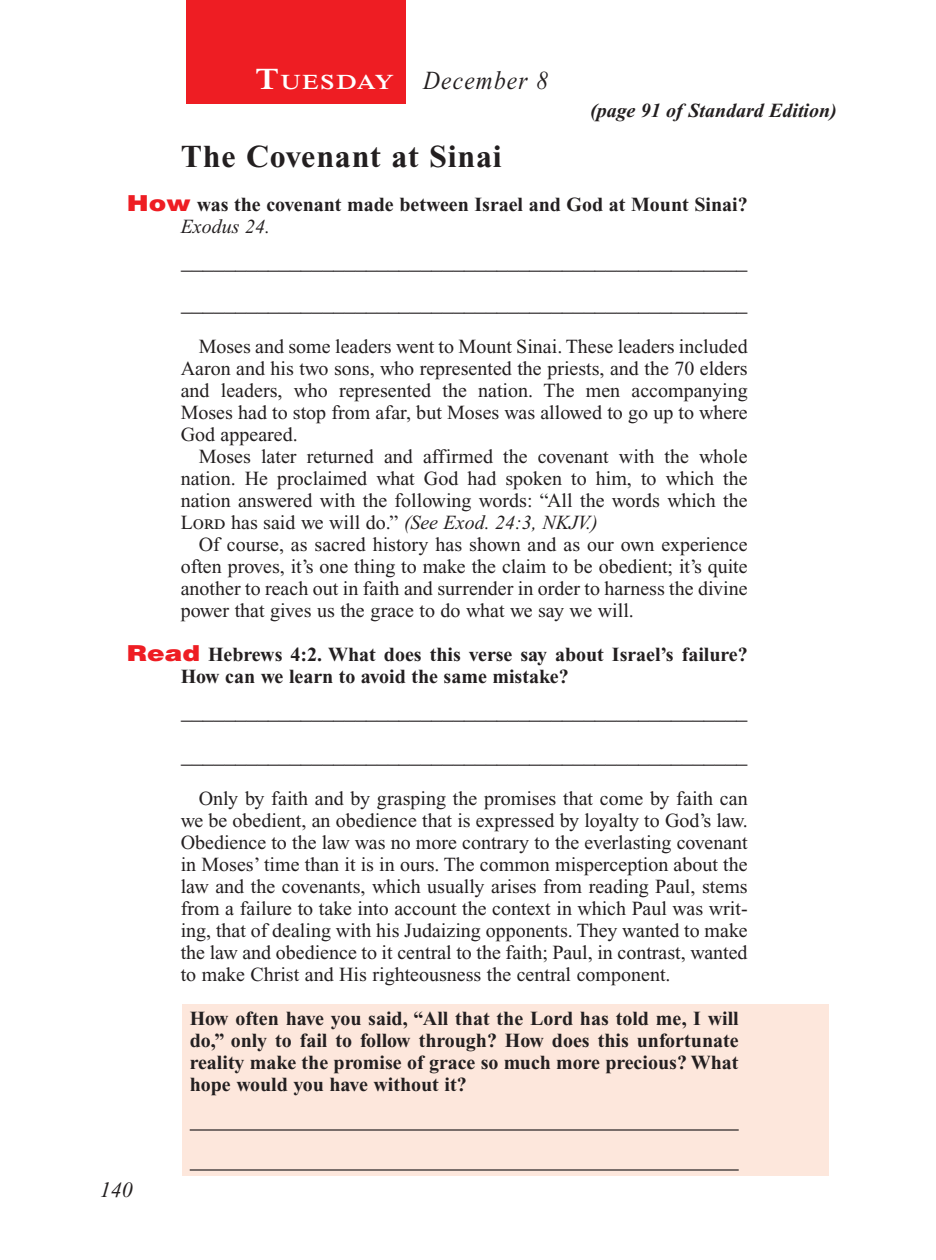
<style>
.page{position:relative;width:936px;height:1260px;background:#fff}
.page>*{position:absolute;margin:0;border:0;box-sizing:border-box;transform-origin:0 0}
.Head{font:700 32px "Times New Roman PS Std";letter-spacing:.025em;color:#231f20}
.Lesson_Dates{font:italic 26px "Times New Roman PS Std";letter-spacing:.05em;color:#231f20;scale:.9 1}
.Blank_Lines_SB{font:22px "Times New Roman PS Std";color:#231f20}
.Blank_Lines{font:22px "Times New Roman PS Std";color:#231f20}
.PageNumbers{font:italic 22px "Times New Roman PS Std";color:#231f20}
.Daily_Header{font:600 21px "Times NRMT Std";letter-spacing:.07em;color:#fff;scale:1.1 1}
.Body{font:20px/22px "Times New Roman PS Std";color:#231f20;text-align:justify}
.x-screened_box-text{font:700 20px/22px "Times New Roman PS Std";color:#231f20;text-align:justify}
.Question{font:700 20px/22px "Times New Roman PS Std";color:#231f20}
.Question_NO_SB{font:700 20px/22px "Times New Roman PS Std";color:#231f20}
.Page_from_SE{font:italic 700 20px "Times New Roman PS Std";color:#231f20}
.s1{font-size:30px}
.s2{font-family:"Helvetica LT Std";font-weight:900;font-size:22px;color:#ee1d23}
.s3{font-weight:400;font-style:italic}
.s4{font-style:italic}
</style>
<div class="page">
<div style="left:186px;top:0;width:220px;height:103px;background:#ee1d23"></div>
<div style="left:183px;top:1005px;width:646px;height:171px;background:#fde7dc"></div>
<hr style="left:190px;top:1129px;width:549px;height:2px;background:#231f20">
<hr style="left:190px;top:1169px;width:549px;height:2px;background:#231f20">
<p class="Daily_Header" style="left:255px;top:70px;width:127px"><span class="s1">T</span>UESDAY</p>
<p class="Lesson_Dates" style="left:423px;top:66px;width:140px">December 8</p>
<p class="Page_from_SE" style="left:590px;top:100px;width:248px">(page 91 of Standard Edition)</p>
<p class="Head" style="left:181px;top:138px;width:323px">The Covenant at Sinai</p>
<p class="Question_NO_SB" style="left:181px;top:193px;width:569px;text-indent:-54px"><span class="s2">How</span> was the covenant made between Israel and God at Mount Sinai?<br><span class="s3">Exodus 24.</span></p>
<p class="Blank_Lines_SB" style="left:181px;top:249px;width:568px">____________________________________________________</p>
<p class="Blank_Lines" style="left:181px;top:291px;width:568px">____________________________________________________</p>
<p class="Body" style="left:181px;top:335px;width:569px;text-indent:18px">Moses and some leaders went to Mount Sinai. These leaders included Aaron and his two sons, who represented the priests, and the 70 elders and leaders, who represented the nation. The men accompanying Moses had to stop from afar, but Moses was allowed to go up to where God appeared.</p>
<p class="Body" style="left:181px;top:445px;width:569px;text-indent:18px">Moses later returned and affirmed the covenant with the whole nation. He proclaimed what God had spoken to him, to which the nation answered with the following words: “All the words which the Lord has said we will do.” <span class="s4">(See Exod. 24:3, NKJV.)</span></p>
<p class="Body" style="left:181px;top:533px;width:569px;text-indent:18px">Of course, as sacred history has shown and as our own experience often proves, it’s one thing to make the claim to be obedient; it’s quite another to reach out in faith and surrender in order to harness the divine power that gives us the grace to do what we say we will.</p>
<p class="Question" style="left:181px;top:643px;width:569px;text-indent:-54px"><span class="s2">Read</span> Hebrews 4:2. What does this verse say about Israel’s failure?<br>How can we learn to avoid the same mistake?</p>
<p class="Blank_Lines_SB" style="left:181px;top:699px;width:568px">____________________________________________________</p>
<p class="PageNumbers" style="left:100px;top:1178px;width:34px">140</p>
<p class="Blank_Lines" style="left:181px;top:743px;width:568px">____________________________________________________</p>
<p class="Body" style="left:181px;top:787px;width:569px;text-indent:18px">Only by faith and by grasping the promises that come by faith can we be obedient, an obedience that is expressed by loyalty to God’s law.<br>Obedience to the law was no more contrary to the everlasting covenant in Moses’ time than it is in ours. The common misperception about the law and the covenants, which usually arises from reading Paul, stems from a failure to take into account the context in which Paul was writ&shy;ing, that of dealing with his Judaizing opponents. They wanted to make the law and obedience to it central to the faith; Paul, in contrast, wanted to make Christ and His righteousness the central component.</p>
<p class="x-screened_box-text" style="left:190px;top:1007px;width:551px">How often have you said, “All that the Lord has told me, I will do,” only to fail to follow through? How does this unfortunate reality make the promise of grace so much more precious? What hope would you have without it?</p>
</div>
